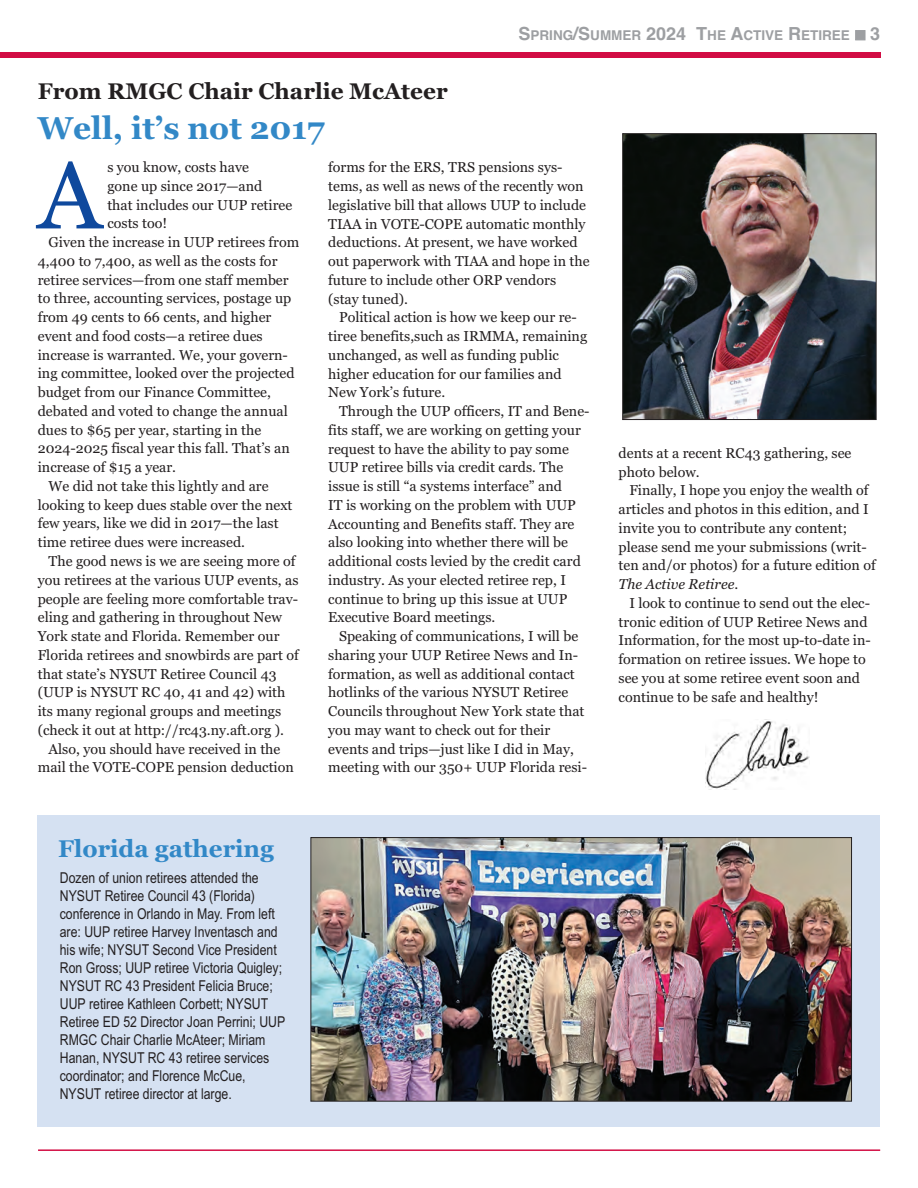
<style>
.page{position:relative;width:918px;height:1188px;background:#fff}
.page>*{position:absolute;margin:0;border:0;box-sizing:border-box;transform-origin:0 0}
.t1{font:95.4px "Georgia";color:#0f499d}
.t2{font:700 31.5px "Georgia";color:#3288c7}
.t3{font:700 24px "Georgia";color:#3288c7}
.t4{font:700 22.5px "Georgia";color:#231f20}
.t5{font:15px/18px "Arial Narrow";color:#231f20}
.t6{font:14.25px/18.8px "Georgia";color:#231f20}
.t7{font:700 13.5px "Helvetica";color:#9d9fa2}
.s1{font-size:18px}
.s2{font-style:italic}
</style>
<div class="page">
<div style="left:0;top:52px;width:880px;height:6px;background:#d20d44"></div>
<hr style="left:38px;top:1149px;width:842px;height:2px;background:#d20d44">
<img style="left:624px;top:135px;width:251px;height:283px">
<div style="left:622px;top:133px;width:255px;height:287px;border:1px solid #231f20"></div>
<img style="left:706px;top:721px;width:104px;height:69px">
<div style="left:38px;top:816px;width:842px;height:311px;background:#d5e1f2"></div>
<img style="left:312px;top:839px;width:538px;height:261px">
<div style="left:310px;top:837px;width:542px;height:265px;border:1px solid #231f20"></div>
<p class="t7" style="left:518px;top:28px;width:363px"><span class="s1">S</span>PRING<span class="s1">/S</span>UMMER <span class="s1">2024 T</span>HE <span class="s1">A</span>CTIVE <span class="s1">R</span>ETIREE ■ <span class="s1">3</span></p>
<h3 class="t4" style="left:38px;top:78px;width:411px">From RMGC Chair Charlie McAteer</h3>
<h2 class="t2" style="left:38px;top:110px;width:288px">Well, it’s not 2017</h2>
<h1 class="t1" style="left:38px;top:140px;width:66px">A</h1>
<p class="t6" style="left:107px;top:158px;width:143px">s you know, costs have</p>
<p class="t6" style="left:328px;top:158px;width:263px">forms for the ERS, TRS pensions sys&shy;tems, as well as news of the recently won legislative bill that allows UUP to include TIAA in VOTE-COPE automatic monthly deductions. At present, we have worked out paperwork with TIAA and hope in the future to include other ORP vendors (stay tuned).</p>
<p class="t6" style="left:328px;top:308px;width:261px;text-indent:11px">Political action is how we keep our re&shy;tiree benefits,such as IRMMA, remaining unchanged, as well as funding public higher education for our families and New York’s future.</p>
<p class="t6" style="left:328px;top:402px;width:263px;text-indent:11px">Through the UUP officers, IT and Bene&shy;fits staff, we are working on getting your request to have the ability to pay some UUP retiree bills via credit cards. The issue is still “a systems interface” and<br>IT is working on the problem with UUP Accounting and Benefits staff. They are also looking into whether there will be additional costs levied by the credit card industry. As your elected retiree rep, I continue to bring up this issue at UUP Executive Board meetings.</p>
<p class="t6" style="left:328px;top:627px;width:260px;text-indent:11px">Speaking of communications, I will be sharing your UUP Retiree News and In&shy;formation, as well as additional contact hotlinks of the various NYSUT Retiree Councils throughout New York state that you may want to check out for their events and trips—just like I did in May, meeting with our 350+ UUP Florida resi-</p>
<p class="t6" style="left:107px;top:177px;width:156px">gone up since 2017—and</p>
<p class="t6" style="left:107px;top:195px;width:186px">that includes our UUP retiree</p>
<p class="t6" style="left:107px;top:214px;width:61px">costs too!</p>
<p class="t6" style="left:49px;top:233px;width:252px">Given the increase in UUP retirees from</p>
<p class="t6" style="left:38px;top:252px;width:241px">4,400 to 7,400, as well as the costs for</p>
<p class="t6" style="left:38px;top:270px;width:252px">retiree services—from one staff member</p>
<p class="t6" style="left:38px;top:289px;width:255px">to three, accounting services, postage up</p>
<p class="t6" style="left:38px;top:308px;width:235px">from 49 cents to 66 cents, and higher</p>
<p class="t6" style="left:38px;top:327px;width:226px">event and food costs—a retiree dues</p>
<p class="t6" style="left:38px;top:345px;width:252px">increase is warranted. We, your govern-</p>
<p class="t6" style="left:38px;top:364px;width:258px">ing committee, looked over the projected</p>
<p class="t6" style="left:38px;top:383px;width:235px">budget from our Finance Committee,</p>
<p class="t6" style="left:38px;top:402px;width:252px">debated and voted to change the annual</p>
<p class="t6" style="left:38px;top:420px;width:225px">dues to $65 per year, starting in the</p>
<p class="t6" style="left:38px;top:439px;width:254px">2024-2025 fiscal year this fall. That’s an</p>
<p class="t6" style="left:38px;top:458px;width:140px">increase of $15 a year.</p>
<p class="t6" style="left:49px;top:477px;width:222px">We did not take this lightly and are</p>
<p class="t6" style="left:38px;top:495px;width:256px">looking to keep dues stable over the next</p>
<p class="t6" style="left:38px;top:514px;width:242px">few years, like we did in 2017—the last</p>
<p class="t6" style="left:38px;top:533px;width:209px">time retiree dues were increased.</p>
<p class="t6" style="left:49px;top:552px;width:248px">The good news is we are seeing more of</p>
<p class="t6" style="left:38px;top:570px;width:262px">you retirees at the various UUP events, as</p>
<p class="t6" style="left:38px;top:589px;width:262px">people are feeling more comfortable trav-</p>
<p class="t6" style="left:38px;top:608px;width:246px">eling and gathering in throughout New</p>
<p class="t6" style="left:38px;top:627px;width:243px">York state and Florida. Remember our</p>
<p class="t6" style="left:38px;top:645px;width:263px">Florida retirees and snowbirds are part of</p>
<p class="t6" style="left:38px;top:664px;width:240px">that state’s NYSUT Retiree Council 43</p>
<p class="t6" style="left:38px;top:683px;width:249px">(UUP is NYSUT RC 40, 41 and 42) with</p>
<p class="t6" style="left:38px;top:702px;width:245px">its many regional groups and meetings</p>
<p class="t6" style="left:38px;top:720px;width:248px">(check it out at http://rc43.ny.aft.org ).</p>
<p class="t6" style="left:49px;top:739px;width:233px">Also, you should have received in the</p>
<p class="t6" style="left:38px;top:758px;width:258px">mail the VOTE-COPE pension deduction</p>
<h3 class="t3" style="left:58px;top:834px;width:217px">Florida gathering</h3>
<p class="t5" style="left:60px;top:869px;width:227px">Dozen of union retirees attended the NYSUT Retiree Council 43 (Florida) conference in Orlando in May. From left are: UUP retiree Harvey Inventasch and his wife; NYSUT Second Vice President Ron Gross; UUP retiree Victoria Quigley; NYSUT RC 43 President Felicia Bruce; UUP retiree Kathleen Corbett; NYSUT Retiree ED 52 Director Joan Perrini; UUP RMGC Chair Charlie McAteer; Miriam Hanan, NYSUT RC 43 retiree services coordinator; and Florence McCue, NYSUT retiree director at large.</p>
<p class="t6" style="left:619px;top:444px;width:234px">dents at a recent RC43 gathering, see photo below.</p>
<p class="t6" style="left:619px;top:481px;width:259px;text-indent:11px">Finally, I hope you enjoy the wealth of articles and photos in this edition, and I invite you to contribute any content; please send me your submissions (writ&shy;ten and/or photos) for a future edition of <span class="s2">The Active Retiree</span>.</p>
<p class="t6" style="left:619px;top:594px;width:254px;text-indent:11px">I look to continue to send out the elec&shy;tronic edition of UUP Retiree News and Information, for the most up-to-date in&shy;formation on retiree issues. We hope to see you at some retiree event soon and continue to be safe and healthy!</p>
</div>
